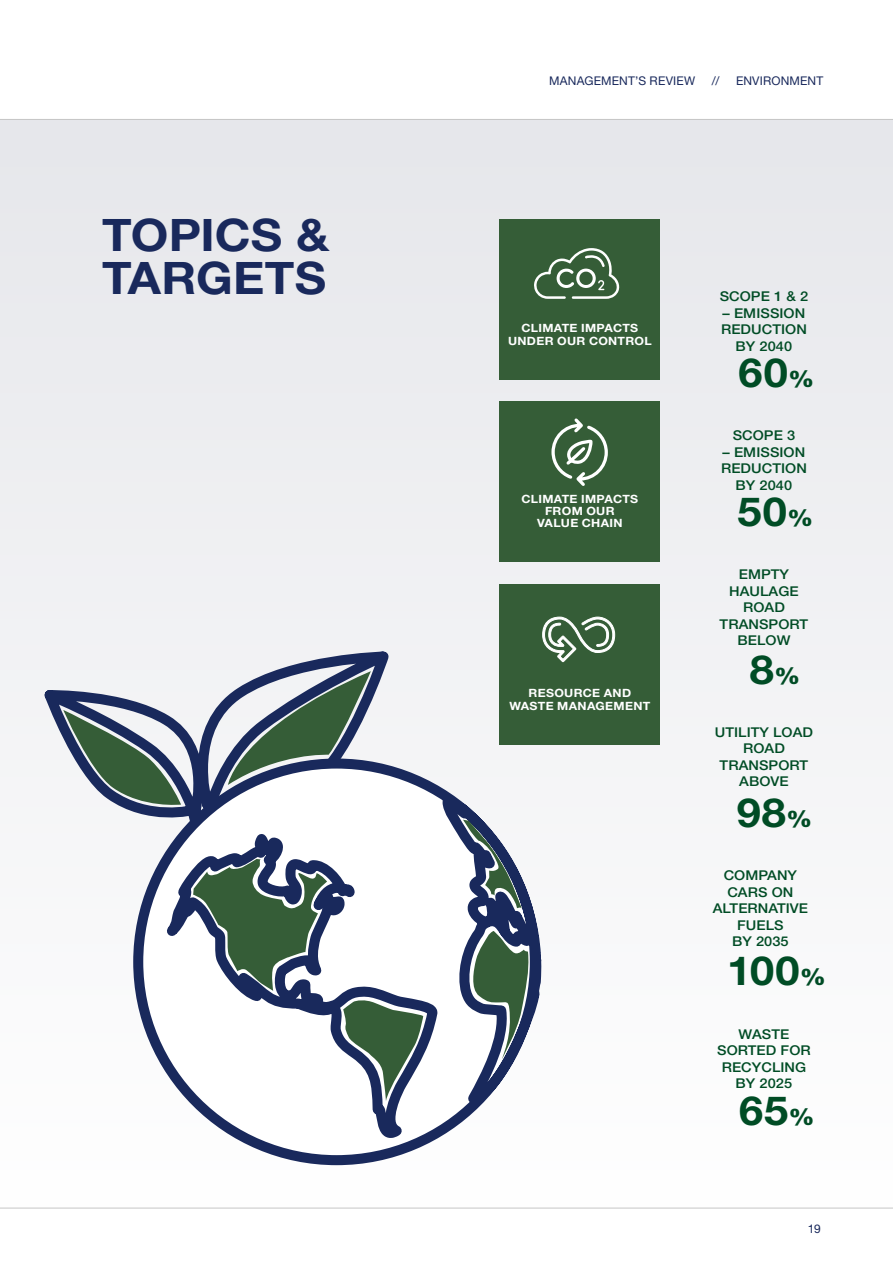
<style>
.page{position:relative;width:893px;height:1263px;background:#fff}
.page>*{position:absolute;margin:0;border:0;box-sizing:border-box;transform-origin:0 0}
.t1{font:700 44.85px/42.6px "Helvetica Neue LT Pro";color:#19295c;scale:1.08 1}
.t2{font:700 40.2px "Helvetica Neue LT Std";letter-spacing:.02em;color:#004c25;scale:1.08 1}
.t3{font:500 13.5px/16.5px "Helvetica Neue LT Std";letter-spacing:.005em;color:#004c25;text-align:center;scale:1.08 1}
.t4{font:12px "Helvetica Neue LT Std";letter-spacing:.015em;color:#19295c}
.t5{font:700 11.4px/12.3px "Helvetica Neue LT Std";letter-spacing:.025em;color:#fff;text-align:center;scale:1.08 1}
.s1{font-weight:900;font-size:23.25px}
</style>
<div class="page">
<div style="left:0;top:119px;width:893px;height:1089px;background:linear-gradient(to right,#e9eaee,#f2f2f4)"></div>
<svg style="left:37px;top:643px;width:359px;height:110px"></svg>
<svg style="left:0;top:753px;width:576px;height:455px"></svg>
<svg style="left:228px;top:671px;width:143px;height:114px"></svg>
<svg style="left:63px;top:710px;width:118px;height:99px"></svg>
<svg style="left:193px;top:859px;width:134px;height:132px"></svg>
<svg style="left:343px;top:999px;width:80px;height:102px"></svg>
<svg style="left:470px;top:931px;width:60px;height:128px"></svg>
<svg style="left:463px;top:820px;width:59px;height:89px"></svg>
<div style="left:500px;top:219px;width:160px;height:160px;background:#355d37"></div>
<div style="left:500px;top:402px;width:160px;height:160px;background:#355d37"></div>
<div style="left:500px;top:584px;width:160px;height:160px;background:#355d37"></div>
<svg style="left:551px;top:418px;width:57px;height:68px"></svg>
<svg style="left:534px;top:248px;width:86px;height:51px"></svg>
<svg style="left:542px;top:617px;width:73px;height:45px"></svg>
<hr style="left:0;top:119px;width:893px;height:1px;background:#c6c6c6">
<hr style="left:0;top:1208px;width:893px;height:1px;background:#c6c6c6">
<h1 class="t1" style="left:102px;top:213px;width:212px">TOPICS &amp;<br>TARGETS</h1>
<p class="t4" style="left:549px;top:74px;width:147px">MANAGEMENT’S REVIEW</p>
<p class="t4" style="left:712px;top:74px;width:9px">//</p>
<p class="t4" style="left:736px;top:74px;width:89px">ENVIRONMENT</p>
<p class="t5" style="left:508px;top:322px;width:135px">CLIMATE IMPACTS<br>UNDER OUR CONTROL</p>
<p class="t5" style="left:521px;top:492px;width:110px">CLIMATE IMPACTS<br>FROM OUR<br>VALUE CHAIN</p>
<p class="t5" style="left:509px;top:687px;width:132px">RESOURCE AND<br>WASTE MANAGEMENT</p>
<p class="t3" style="left:720px;top:288px;width:83px">SCOPE 1 &amp; 2</p>
<p class="t3" style="left:721px;top:305px;width:81px">– EMISSION<br>REDUCTION<br>BY 2040</p>
<h2 class="t2" style="left:738px;top:348px;width:71px">60<span class="s1">%</span></h2>
<p class="t3" style="left:733px;top:427px;width:59px">SCOPE 3</p>
<p class="t3" style="left:721px;top:444px;width:81px">– EMISSION<br>REDUCTION<br>BY 2040</p>
<h2 class="t2" style="left:738px;top:487px;width:71px">50<span class="s1">%</span></h2>
<p class="t3" style="left:720px;top:566px;width:84px">EMPTY<br>HAULAGE<br>ROAD<br>TRANSPORT<br>BELOW</p>
<h2 class="t2" style="left:750px;top:644px;width:48px">8<span class="s1">%</span></h2>
<p class="t3" style="left:715px;top:724px;width:93px">UTILITY LOAD<br>ROAD<br>TRANSPORT<br>ABOVE</p>
<h2 class="t2" style="left:737px;top:788px;width:71px">98<span class="s1">%</span></h2>
<p class="t3" style="left:713px;top:867px;width:90px">COMPANY<br>CARS ON<br>ALTERNATIVE<br>FUELS<br>BY 2035</p>
<h2 class="t2" style="left:727px;top:946px;width:93px">100<span class="s1">%</span></h2>
<p class="t3" style="left:717px;top:1025px;width:88px">WASTE<br>SORTED FOR<br>RECYCLING<br>BY 2025</p>
<h2 class="t2" style="left:739px;top:1085px;width:71px">65<span class="s1">%</span></h2>
<p class="t4" style="left:808px;top:1222px;width:14px">19</p>
</div>
